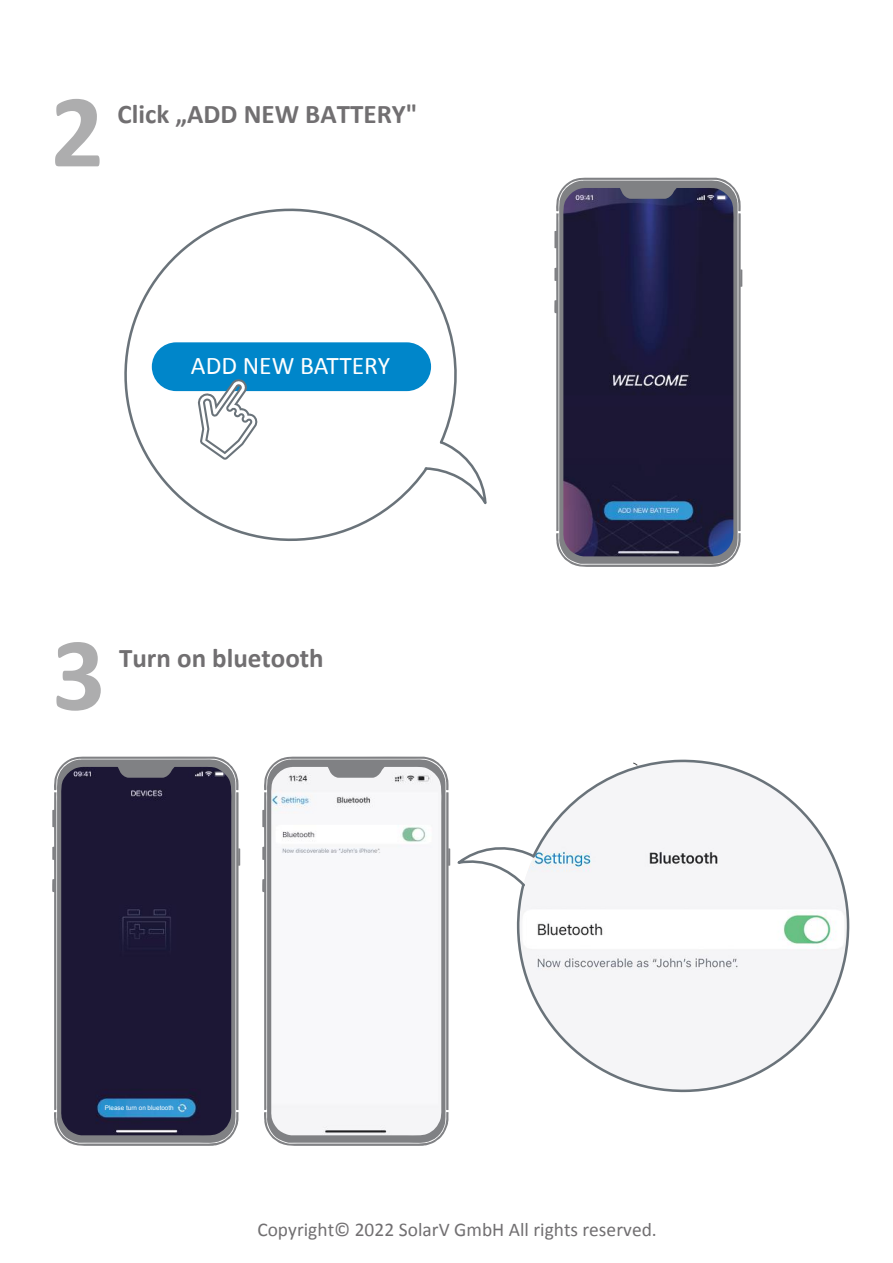
<style>
.page{position:relative;width:893px;height:1263px;background:#fff}
.page>*{position:absolute;margin:0;border:0;box-sizing:border-box;transform-origin:0 0}
.t1{font:700 105px "Calibri";color:#adadae}
.t2{font:700 27px "Calibri";color:#716f71}
.t3{font:25.5px "Calibri";color:#fff}
.t4{font:19.5px "Calibri";color:#716f71}
.t5{font:6.3px "Arial";color:#fff}
</style>
<div class="page">
<svg style="left:518px;top:759px;width:332px;height:333px"></svg>
<svg style="left:450px;top:841px;width:87px;height:48px"></svg>
<svg style="left:632px;top:762px;width:6px;height:5px"></svg>
<svg style="left:124px;top:208px;width:333px;height:333px"></svg>
<svg style="left:423px;top:439px;width:64px;height:74px"></svg>
<div style="left:152px;top:342px;width:279px;height:49px;background:#0086ca;border-radius:24px"></div>
<svg style="left:197px;top:379px;width:61px;height:81px"></svg>
<svg style="left:554px;top:178px;width:188px;height:389px"></svg>
<svg style="left:559px;top:180px;width:179px;height:384px;background:#2b2a49"></svg>
<svg style="left:619px;top:187px;width:59px;height:12px"></svg>
<svg style="left:262px;top:757px;width:188px;height:389px"></svg>
<svg style="left:267px;top:759px;width:179px;height:384px"></svg>
<svg style="left:327px;top:766px;width:58px;height:12px"></svg>
<svg style="left:52px;top:756px;width:188px;height:390px"></svg>
<svg style="left:57px;top:759px;width:179px;height:384px;background:#282642"></svg>
<svg style="left:117px;top:766px;width:58px;height:12px"></svg>
<h1 class="t1" style="left:51px;top:66px;width:55px">2</h1>
<h2 class="t2" style="left:118px;top:98px;width:302px">Click „ADD NEW BATTERY"</h2>
<h3 class="t3" style="left:191px;top:350px;width:201px">ADD NEW BATTERY</h3>
<h1 class="t1" style="left:52px;top:609px;width:55px">3</h1>
<h2 class="t2" style="left:119px;top:641px;width:206px">Turn on bluetooth</h2>
<p class="t5" style="left:105px;top:1103px;width:70px">Please turn on bluetooth</p>
<p class="t4" style="left:257px;top:1217px;width:401px">Copyright© 2022 SolarV GmbH All rights reserved.</p>
</div>
